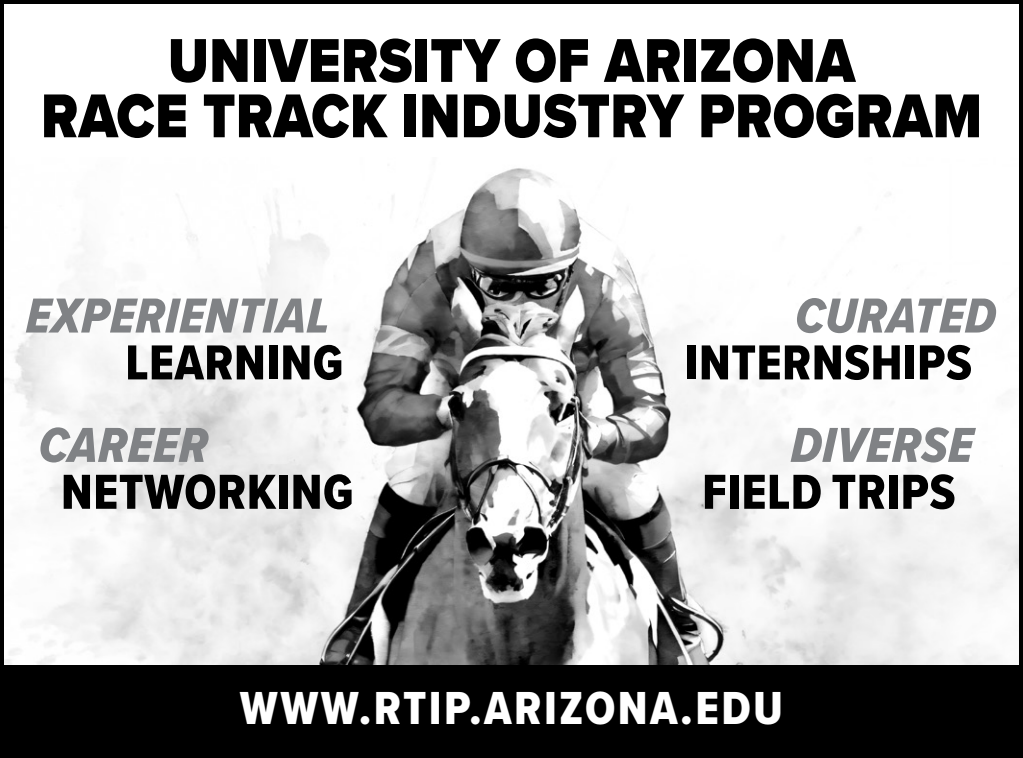
<style>
.page{position:relative;width:1023px;height:758px;background:#fff}
.page>*{position:absolute;margin:0;border:0;box-sizing:border-box;transform-origin:0 0}
.t1{font:900 64px/55.2px "Proxima Nova";letter-spacing:.01em;color:#000;text-align:center;scale:.85 1}
.t2{font:50.8px "Proxima Nova Cond Extrabld";letter-spacing:.01em;color:#000}
.t3{font:50.8px "Proxima Nova Cond Extrabld It";letter-spacing:.01em;color:#808285}
.t4{font:48px "Proxima Nova Cond Extrabld";letter-spacing:.05em;color:#fff}
</style>
<div class="page">
<img style="left:5px;top:168px;width:1012px;height:497px">
<div style="left:0;top:665px;width:1022px;height:92px;background:#000"></div>
<div style="left:0;top:0;width:1022px;height:757px;border:4px solid #000"></div>
<p class="t1" style="left:41px;top:32px;width:1108px">UNIVERSITY OF ARIZONA<br>RACE TRACK INDUSTRY PROGRAM</p>
<p class="t3" style="left:26px;top:278px;width:305px">EXPERIENTIAL</p>
<p class="t2" style="left:125px;top:325px;width:219px">LEARNING</p>
<p class="t3" style="left:39px;top:407px;width:170px">CAREER</p>
<p class="t2" style="left:61px;top:454px;width:294px">NETWORKING</p>
<p class="t3" style="left:795px;top:278px;width:202px">CURATED</p>
<p class="t2" style="left:684px;top:325px;width:289px">INTERNSHIPS</p>
<p class="t3" style="left:790px;top:407px;width:184px">DIVERSE</p>
<p class="t2" style="left:702px;top:454px;width:255px">FIELD TRIPS</p>
<p class="t4" style="left:240px;top:672px;width:544px">WWW.RTIP.ARIZONA.EDU</p>
</div>
